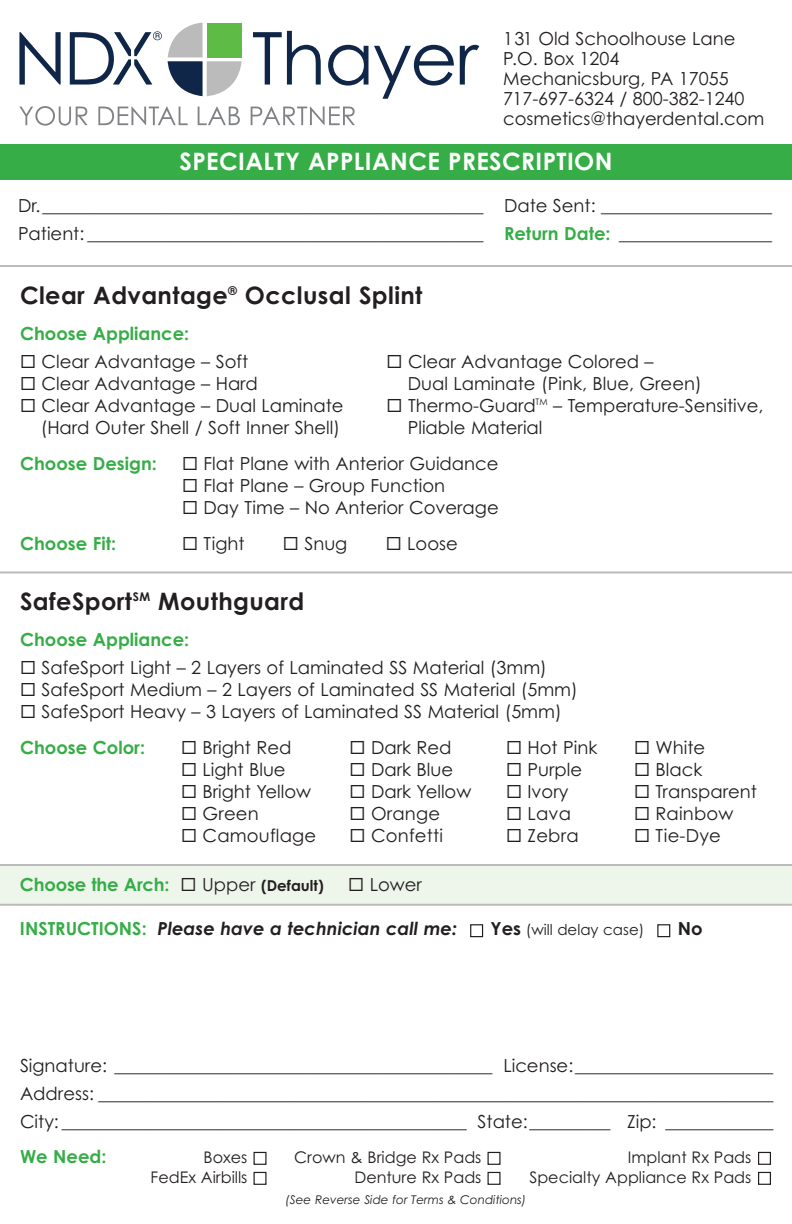
<style>
.page{position:relative;width:792px;height:1224px;background:#fff}
.page>*{position:absolute;margin:0;border:0;box-sizing:border-box;transform-origin:0 0}
.t1{font:700 24px "Century Gothic";letter-spacing:.015em;color:#231f20}
.t2{font:700 24px "Century Gothic";letter-spacing:.015em;color:#fff}
.t3{font:18px "Century Gothic";color:#231f20}
.t4{font:700 18px "Century Gothic";color:#36ad47}
.t5{font:italic 700 18px "Century Gothic";color:#231f20}
.t6{font:700 18px "Century Gothic";color:#231f20}
.t7{font:16px "Century Gothic";color:#231f20}
.t8{font:15px "Century Gothic";color:#231f20}
.t9{font:italic 12px "Century Gothic";color:#231f20}
.s1{font-weight:700;color:#36ad47}
.s2{color:#231f20}
.s3{font-weight:400;color:#231f20}
.s4{font-size:15px;color:#231f20}
.s5{font-style:normal;color:#36ad47}
.s6{font-weight:700;font-size:18px}
</style>
<div class="page">
<div style="left:0;top:865px;width:792px;height:40px;background:#eef6ec"></div>
<div style="left:0;top:144px;width:792px;height:36px;background:#36ad47"></div>
<hr style="left:0;top:572px;width:792px;height:2px;background:#babbba">
<hr style="left:0;top:265px;width:792px;height:2px;background:#babbba">
<svg style="left:19px;top:32px;width:42px;height:53px"></svg>
<svg style="left:168px;top:23px;width:74px;height:73px"></svg>
<div style="left:207px;top:23px;width:35px;height:34px;background:#5dbb46"></div>
<svg style="left:70px;top:31px;width:92px;height:54px"></svg>
<svg style="left:253px;top:31px;width:68px;height:54px"></svg>
<svg style="left:328px;top:45px;width:126px;height:54px"></svg>
<svg style="left:460px;top:45px;width:19px;height:40px"></svg>
<svg style="left:19px;top:106px;width:69px;height:20px"></svg>
<svg style="left:98px;top:107px;width:90px;height:18px"></svg>
<svg style="left:198px;top:107px;width:42px;height:18px"></svg>
<svg style="left:251px;top:107px;width:104px;height:18px"></svg>
<div style="left:470px;top:924px;width:13px;height:13px;border:1px solid #231f20"></div>
<div style="left:657px;top:924px;width:13px;height:13px;border:1px solid #231f20"></div>
<div style="left:254px;top:1152px;width:13px;height:13px;border:1px solid #231f20"></div>
<div style="left:488px;top:1152px;width:13px;height:13px;border:1px solid #231f20"></div>
<div style="left:254px;top:1172px;width:13px;height:13px;border:1px solid #231f20"></div>
<div style="left:488px;top:1172px;width:13px;height:13px;border:1px solid #231f20"></div>
<div style="left:758px;top:1152px;width:13px;height:13px;border:1px solid #231f20"></div>
<div style="left:758px;top:1172px;width:13px;height:13px;border:1px solid #231f20"></div>
<hr style="left:0;top:864px;width:792px;height:2px;background:#babbba">
<hr style="left:0;top:904px;width:792px;height:2px;background:#babbba">
<p class="t3" style="left:503px;top:32px;width:234px">131 Old Schoolhouse Lane</p>
<p class="t3" style="left:503px;top:52px;width:118px">P.O. Box 1204</p>
<p class="t3" style="left:503px;top:72px;width:227px">Mechanicsburg, PA 17055</p>
<p class="t3" style="left:503px;top:92px;width:243px">717-697-6324 / 800-382-1240</p>
<p class="t3" style="left:503px;top:112px;width:263px">cosmetics@thayerdental.com</p>
<p class="t2" style="left:180px;top:152px;width:434px">SPECIALTY APPLIANCE PRESCRIPTION</p>
<p class="t3" style="left:18px;top:198px;width:756px">Dr._________________________________________________ Date Sent: ___________________</p>
<p class="t3" style="left:18px;top:226px;width:756px">Patient: ____________________________________________ <span class="s1">Return Date:</span> _________________</p>
<p class="t1" style="left:20px;top:286px;width:404px">Clear Advantage<sup>®</sup> Occlusal Splint</p>
<p class="t4" style="left:20px;top:327px;width:171px">Choose Appliance:</p>
<p class="t3" style="left:20px;top:355px;width:230px">◻ Clear Advantage – Soft</p>
<p class="t3" style="left:387px;top:355px;width:268px">◻ Clear Advantage Colored –</p>
<p class="t3" style="left:20px;top:377px;width:239px">◻ Clear Advantage – Hard</p>
<p class="t3" style="left:408px;top:377px;width:295px">Dual Laminate (Pink, Blue, Green)</p>
<p class="t3" style="left:20px;top:399px;width:325px">◻ Clear Advantage – Dual Laminate</p>
<p class="t3" style="left:387px;top:399px;width:378px">◻ Thermo-Guard<sup>TM</sup> – Temperature-Sensitive,</p>
<p class="t3" style="left:41px;top:421px;width:301px">(Hard Outer Shell / Soft Inner Shell)</p>
<p class="t3" style="left:408px;top:421px;width:136px">Pliable Material</p>
<p class="t4" style="left:20px;top:457px;width:138px">Choose Design:</p>
<p class="t3" style="left:182px;top:457px;width:318px">◻ Flat Plane with Anterior Guidance</p>
<p class="t3" style="left:182px;top:479px;width:265px">◻ Flat Plane – Group Function</p>
<p class="t3" style="left:182px;top:501px;width:318px">◻ Day Time – No Anterior Coverage</p>
<p class="t4" style="left:20px;top:537px;width:98px">Choose Fit:</p>
<p class="t3" style="left:182px;top:537px;width:64px">◻ Tight</p>
<p class="t3" style="left:283px;top:537px;width:66px">◻ Snug</p>
<p class="t3" style="left:386px;top:537px;width:74px">◻ Loose</p>
<p class="t1" style="left:20px;top:592px;width:286px">SafeSport<sup>SM</sup> Mouthguard</p>
<p class="t4" style="left:20px;top:633px;width:171px">Choose Appliance:</p>
<p class="t3" style="left:20px;top:661px;width:528px">◻ SafeSport Light – 2 Layers of Laminated SS Material (3mm)</p>
<p class="t3" style="left:20px;top:683px;width:559px">◻ SafeSport Medium – 2 Layers of Laminated SS Material (5mm)</p>
<p class="t3" style="left:20px;top:705px;width:543px">◻ SafeSport Heavy – 3 Layers of Laminated SS Material (5mm)</p>
<p class="t4" style="left:20px;top:741px;width:127px">Choose Color:</p>
<p class="t3" style="left:181px;top:741px;width:112px">◻ Bright Red</p>
<p class="t3" style="left:350px;top:741px;width:104px">◻ Dark Red</p>
<p class="t3" style="left:506px;top:741px;width:93px">◻ Hot Pink</p>
<p class="t3" style="left:634px;top:741px;width:73px">◻ White</p>
<p class="t3" style="left:181px;top:763px;width:106px">◻ Light Blue</p>
<p class="t3" style="left:350px;top:763px;width:105px">◻ Dark Blue</p>
<p class="t3" style="left:506px;top:763px;width:78px">◻ Purple</p>
<p class="t3" style="left:634px;top:763px;width:70px">◻ Black</p>
<p class="t3" style="left:181px;top:785px;width:132px">◻ Bright Yellow</p>
<p class="t3" style="left:350px;top:785px;width:123px">◻ Dark Yellow</p>
<p class="t3" style="left:506px;top:785px;width:64px">◻ Ivory</p>
<p class="t3" style="left:634px;top:785px;width:125px">◻ Transparent</p>
<p class="t3" style="left:181px;top:807px;width:79px">◻ Green</p>
<p class="t3" style="left:350px;top:807px;width:92px">◻ Orange</p>
<p class="t3" style="left:506px;top:807px;width:66px">◻ Lava</p>
<p class="t3" style="left:634px;top:807px;width:101px">◻ Rainbow</p>
<p class="t3" style="left:181px;top:829px;width:137px">◻ Camouflage</p>
<p class="t3" style="left:350px;top:829px;width:95px">◻ Confetti</p>
<p class="t3" style="left:506px;top:829px;width:74px">◻ Zebra</p>
<p class="t3" style="left:634px;top:829px;width:88px">◻ Tie-Dye</p>
<p class="t4" style="left:20px;top:878px;width:305px">Choose the Arch: <span class="s2">◻</span> <span class="s3">Upper</span> <span class="s4">(Default)</span></p>
<p class="t3" style="left:348px;top:878px;width:75px">◻ Lower</p>
<p class="t5" style="left:20px;top:919px;width:439px"><span class="s5">INSTRUCTIONS:</span> Please have a technician call me:</p>
<p class="t8" style="left:491px;top:924px;width:155px"><span class="s6">Yes</span> (will delay case)</p>
<p class="t6" style="left:678px;top:922px;width:26px">No</p>
<p class="t3" style="left:20px;top:1059px;width:755px">Signature: __________________________________________ License:______________________</p>
<p class="t3" style="left:20px;top:1087px;width:755px">Address: ___________________________________________________________________________</p>
<p class="t3" style="left:20px;top:1115px;width:755px">City: _____________________________________________ State:_________ Zip: ____________</p>
<p class="t7" style="left:204px;top:1151px;width:45px">Boxes</p>
<p class="t7" style="left:294px;top:1151px;width:189px">Crown &amp; Bridge Rx Pads</p>
<p class="t7" style="left:628px;top:1151px;width:125px">Implant Rx Pads</p>
<p class="t7" style="left:151px;top:1171px;width:98px">FedEx Airbills</p>
<p class="t7" style="left:354px;top:1171px;width:129px">Denture Rx Pads</p>
<p class="t7" style="left:529px;top:1171px;width:224px">Specialty Appliance Rx Pads</p>
<p class="t4" style="left:20px;top:1149px;width:88px">We Need:</p>
<p class="t9" style="left:285px;top:1192px;width:242px">(See Reverse Side for Terms &amp; Conditions)</p>
</div>
